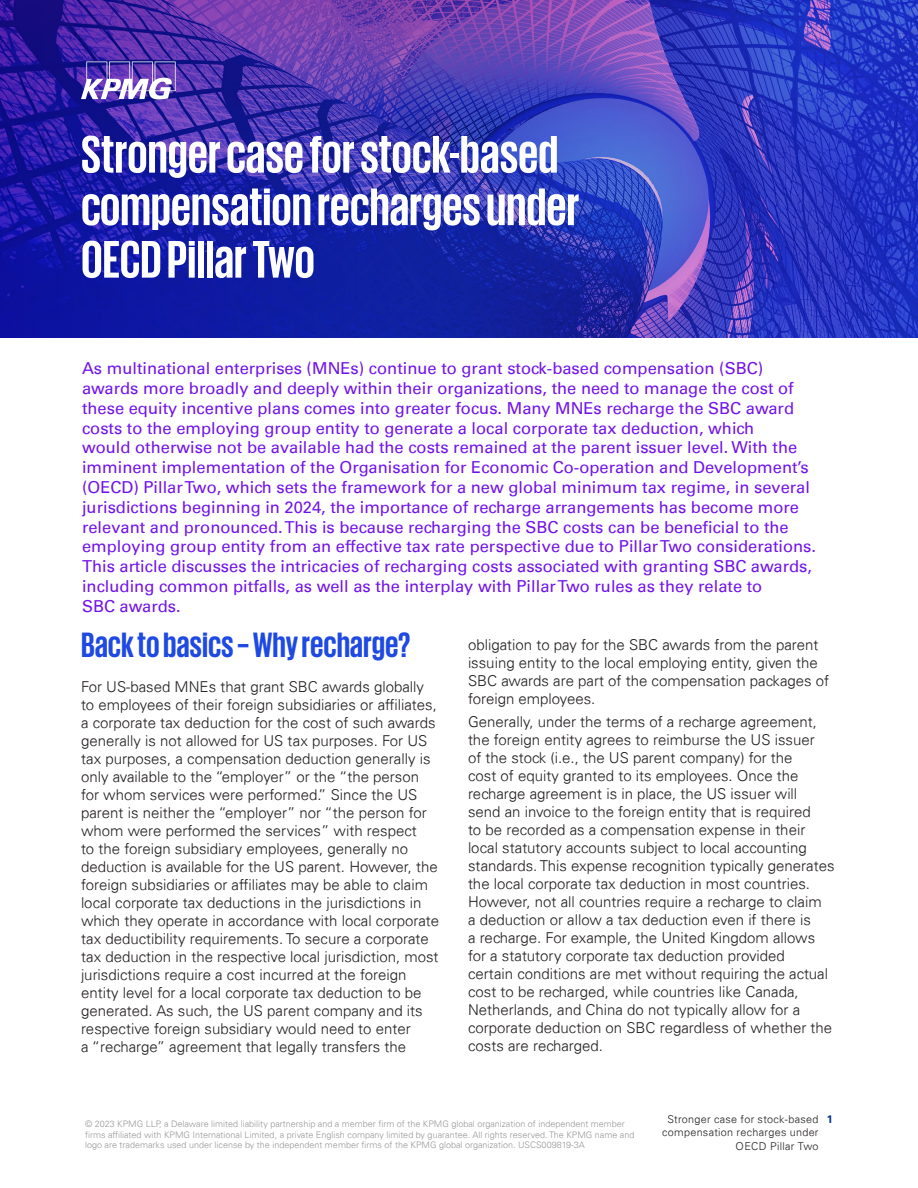
<style>
.page{position:relative;width:918px;height:1188px;background:#fff}
.page>*{position:absolute;margin:0;border:0;box-sizing:border-box;transform-origin:0 0}
.t1{font:700 54px/52.5px "KPMG";color:#fff}
.t2{font:700 36px "KPMG";color:#1e49e2}
.t3{font:16.5px/19.8px "Univers 55 Roman";color:#7213ea}
.t4{font:300 15px/18px "Univers 45";color:#231f20}
.t5{font:300 10.8px/13.5px "Univers 45";letter-spacing:.03em;color:#231f20;text-align:right}
.t6{font:700 10.8px "Univers 65";color:#00338d}
.t7{font:300 9px/10.8px "Univers 45";color:#989898}
</style>
<div class="page">
<img style="left:0;top:0;width:918px;height:338px">
<svg style="left:81px;top:62px;width:95px;height:38px"></svg>
<h1 class="t1" style="left:81px;top:126px;width:500px">Stronger case for stock-based compensation recharges under<br>OECD Pillar Two</h1>
<p class="t3" style="left:82px;top:359px;width:736px">As multinational enterprises (MNEs) continue to grant stock-based compensation (SBC) awards more broadly and deeply within their organizations, the need to manage the cost of these equity incentive plans comes into greater focus. Many MNEs recharge the SBC award costs to the employing group entity to generate a local corporate tax deduction, which<br>would otherwise not be available had the costs remained at the parent issuer level. With the imminent implementation of the Organisation for Economic Co-operation and Development’s (OECD) PillarTwo, which sets the framework for a new global minimum tax regime, in several jurisdictions beginning in 2024, the importance of recharge arrangements has become more relevant and pronounced. This is because recharging the SBC costs can be beneficial to the employing group entity from an effective tax rate perspective due to Pillar Two considerations.<br>This article discusses the intricacies of recharging costs associated with granting SBC awards, including common pitfalls, as well as the interplay with Pillar Two rules as they relate to<br>SBC awards.</p>
<h2 class="t2" style="left:81px;top:627px;width:331px">Back to basics – Why recharge?</h2>
<p class="t4" style="left:468px;top:635px;width:363px">obligation to pay for the SBC awards from the parent issuing entity to the local employing entity, given the SBC awards are part of the compensation packages of foreign employees.</p>
<p class="t4" style="left:468px;top:713px;width:368px">Generally, under the terms of a recharge agreement, the foreign entity agrees to reimburse the US issuer<br>of the stock (i.e., the US parent company) for the<br>cost of equity granted to its employees. Once the recharge agreement is in place, the US issuer will<br>send an invoice to the foreign entity that is required<br>to be recorded as a compensation expense in their local statutory accounts subject to local accounting standards. This expense recognition typically generates the local corporate tax deduction in most countries.<br>However, not all countries require a recharge to claim<br>a deduction or allow a tax deduction even if there is<br>a recharge. For example, the United Kingdom allows for a statutory corporate tax deduction provided<br>certain conditions are met without requiring the actual cost to be recharged, while countries like Canada, Netherlands, and China do not typically allow for a corporate deduction on SBC regardless of whether the costs are recharged.</p>
<p class="t4" style="left:81px;top:678px;width:360px">For US-based MNEs that grant SBC awards globally to employees of their foreign subsidiaries or affiliates, a corporate tax deduction for the cost of such awards generally is not allowed for US tax purposes. For US tax purposes, a compensation deduction generally is only available to the “employer” or the “the person for whom services were performed.” Since the US parent is neither the “employer” nor “the person for whom were performed the services” with respect<br>to the foreign subsidiary employees, generally no deduction is available for the US parent. However, the foreign subsidiaries or affiliates may be able to claim local corporate tax deductions in the jurisdictions in which they operate in accordance with local corporate tax deductibility requirements. To secure a corporate tax deduction in the respective local jurisdiction, most jurisdictions require a cost incurred at the foreign entity level for a local corporate tax deduction to be generated. As such, the US parent company and its respective foreign subsidiary would need to enter<br>a “recharge” agreement that legally transfers the</p>
<p class="t7" style="left:85px;top:1118px;width:551px">© 2023 KPMG LLP, a Delaware limited liability partnership and a member firm of the KPMG global organization of independent member firms affiliated with KPMG International Limited, a private English company limited by guarantee. All rights reserved. The KPMG name and logo are trademarks used under license by the independent member firms of the KPMG global organization. USCS009819-3A</p>
<p class="t5" style="left:662px;top:1112px;width:158px">Stronger case for stock-based compensation recharges under<br>OECD Pillar Two</p>
<p class="t6" style="left:827px;top:1113px;width:8px">1</p>
</div>
